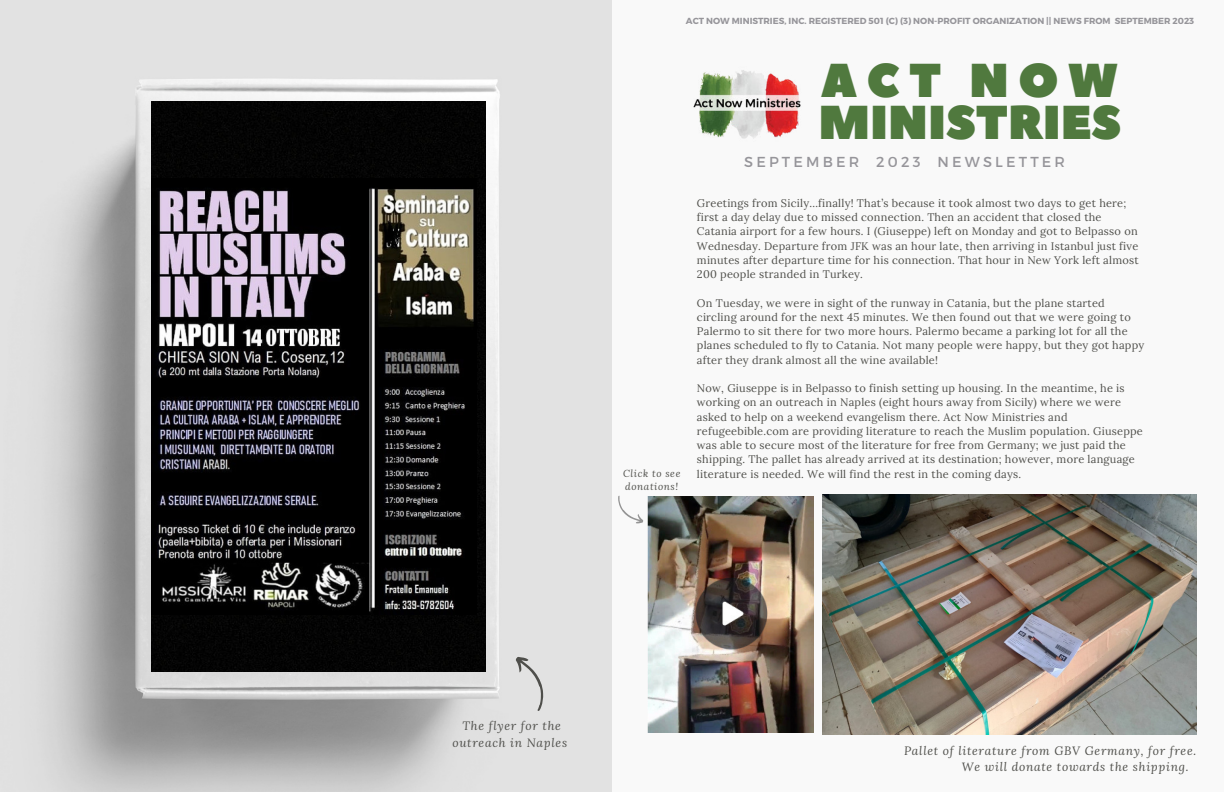
<style>
.page{position:relative;width:1224px;height:792px;background:#fff}
.page>*{position:absolute;margin:0;border:0;box-sizing:border-box;transform-origin:0 0}
.t1{font:47.5px "Peace Sans";color:#50793e}
.t2{font:14.5px "Montserrat";letter-spacing:.22em;color:#96959a}
.t3{font:italic 12px/16.5px "Lora";letter-spacing:.06em;color:#4f4f4b;text-align:center}
.t4{font:11px/14.2px "Lora";letter-spacing:.02em;color:#4f4f4b}
.t5{font:italic 10px/12.8px "Lora";letter-spacing:.06em;color:#4f4f4b}
.t6{font:700 8.8px "Montserrat";color:#96959a}
</style>
<div class="page">
<img style="left:0;top:0;width:612px;height:792px">
<div style="left:612px;top:0;width:612px;height:792px;background:#f9f9f9"></div>
<img style="left:693px;top:70px;width:108px;height:69px">
<div style="left:152px;top:102px;width:334px;height:570px;background:#040403"></div>
<img style="left:152px;top:178px;width:325px;height:436px">
<svg style="left:516px;top:657px;width:27px;height:54px"></svg>
<img style="left:823px;top:495px;width:373px;height:239px">
<img style="left:647px;top:496px;width:167px;height:237px">
<svg style="left:618px;top:495px;width:25px;height:29px"></svg>
<p class="t6" style="left:686px;top:15px;width:510px">ACT NOW MINISTRIES, INC. REGISTERED 501 (C) (3) NON-PROFIT ORGANIZATION || NEWS FROM SEPTEMBER 2023</p>
<h1 class="t1" style="left:821px;top:48px;width:299px">ACT NOW</h1>
<h1 class="t1" style="left:818px;top:91px;width:304px">MINISTRIES</h1>
<p class="t5" style="left:623px;top:467px;width:59px">Click to see donations!</p>
<h2 class="t2" style="left:744px;top:153px;width:322px">SEPTEMBER 2023 NEWSLETTER</h2>
<p class="t4" style="left:697px;top:195px;width:443px">Greetings from Sicily…finally! That’s because it took almost two days to get here; first a day delay due to missed connection. Then an accident that closed the Catania airport for a few hours. I (Giuseppe) left on Monday and got to Belpasso on Wednesday. Departure from JFK was an hour late, then arriving in Istanbul just five minutes after departure time for his connection. That hour in New York left almost 200 people stranded in Turkey.</p>
<p class="t4" style="left:697px;top:295px;width:449px">On Tuesday, we were in sight of the runway in Catania, but the plane started circling around for the next 45 minutes. We then found out that we were going to Palermo to sit there for two more hours. Palermo became a parking lot for all the planes scheduled to fly to Catania. Not many people were happy, but they got happy after they drank almost all the wine available!</p>
<p class="t4" style="left:697px;top:380px;width:447px">Now, Giuseppe is in Belpasso to finish setting up housing. In the meantime, he is working on an outreach in Naples (eight hours away from Sicily) where we were asked to help on a weekend evangelism there. Act Now Ministries and refugeebible.com are providing literature to reach the Muslim population. Giuseppe was able to secure most of the literature for free from Germany; we just paid the shipping. The pallet has already arrived at its destination; however, more language literature is needed. We will find the rest in the coming days.</p>
<p class="t3" style="left:453px;top:717px;width:116px">The flyer for the outreach in Naples</p>
<p class="t3" style="left:962px;top:742px;width:236px;text-align:left;text-indent:-58px">Pallet of literature from GBV Germany, for free.<br>We will donate towards the shipping.</p>
</div>
